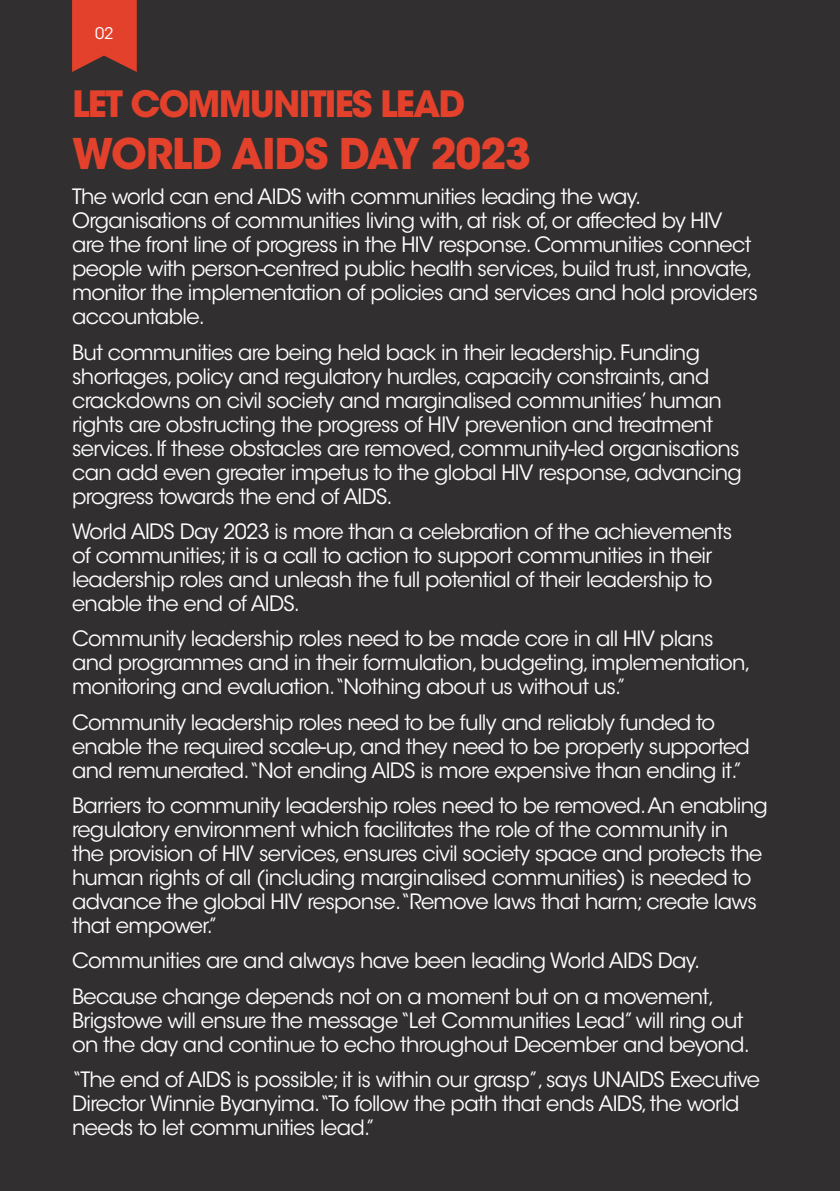
<style>
.page{position:relative;width:840px;height:1191px;background:#fff}
.page>*{position:absolute;margin:0;border:0;box-sizing:border-box;transform-origin:0 0}
.body{font:700 42px "ITC Avant Garde Std";letter-spacing:-.03em;color:#e3412c}
.body-2{font:700 36px "ITC Avant Garde Std";letter-spacing:-.05em;color:#e3412c}
.body-3{font:21px/24px "ITC Avant Garde Std";letter-spacing:-.03em;color:#fff}
.body-4{font:16px "ITC Avant Garde Std";color:#fff}
</style>
<div class="page">
<div style="left:0;top:0;width:839px;height:1191px;background:#312f30"></div>
<svg style="left:72px;top:0;width:65px;height:72px;background:#cd3e2c"></svg>
<p class="body-4" style="left:95px;top:24px;width:20px">02</p>
<p class="body-2" style="left:72px;top:81px;width:394px">LET COMMUNITIES LEAD</p>
<p class="body" style="left:72px;top:126px;width:460px">WORLD AIDS DAY 2023</p>
<p class="body-3" style="left:72px;top:185px;width:687px">The world can end AIDS with communities leading the way.<br>Organisations of communities living with, at risk of, or affected by HIV are the front line of progress in the HIV response. Communities connect people with person-centred public health services, build trust, innovate, monitor the implementation of policies and services and hold providers accountable.</p>
<p class="body-3" style="left:72px;top:340px;width:670px">But communities are being held back in their leadership. Funding shortages, policy and regulatory hurdles, capacity constraints, and crackdowns on civil society and marginalised communities’ human rights are obstructing the progress of HIV prevention and treatment services. If these obstacles are removed, community-led organisations can add even greater impetus to the global HIV response, advancing progress towards the end of AIDS.</p>
<p class="body-3" style="left:72px;top:519px;width:661px">World AIDS Day 2023 is more than a celebration of the achievements of communities; it is a call to action to support communities in their leadership roles and unleash the full potential of their leadership to enable the end of AIDS.</p>
<p class="body-3" style="left:72px;top:627px;width:680px">Community leadership roles need to be made core in all HIV plans and programmes and in their formulation, budgeting, implementation, monitoring and evaluation.“Nothing about us without us.”</p>
<p class="body-3" style="left:72px;top:710px;width:679px">Community leadership roles need to be fully and reliably funded to enable the required scale-up, and they need to be properly supported and remunerated.“Not ending AIDS is more expensive than ending it.”</p>
<p class="body-3" style="left:72px;top:793px;width:697px">Barriers to community leadership roles need to be removed. An enabling regulatory environment which facilitates the role of the community in<br>the provision of HIV services, ensures civil society space and protects the human rights of all (including marginalised communities) is needed to advance the global HIV response.“Remove laws that harm; create laws that empower.”</p>
<p class="body-3" style="left:72px;top:949px;width:629px">Communities are and always have been leading World AIDS Day.</p>
<p class="body-3" style="left:72px;top:984px;width:679px">Because change depends not on a moment but on a movement,<br>Brigstowe will ensure the message “Let Communities Lead” will ring out on the day and continue to echo throughout December and beyond.</p>
<p class="body-3" style="left:72px;top:1067px;width:689px">“The end of AIDS is possible; it is within our grasp”, says UNAIDS Executive<br>Director Winnie Byanyima.“To follow the path that ends AIDS, the world needs to let communities lead.”</p>
</div>
